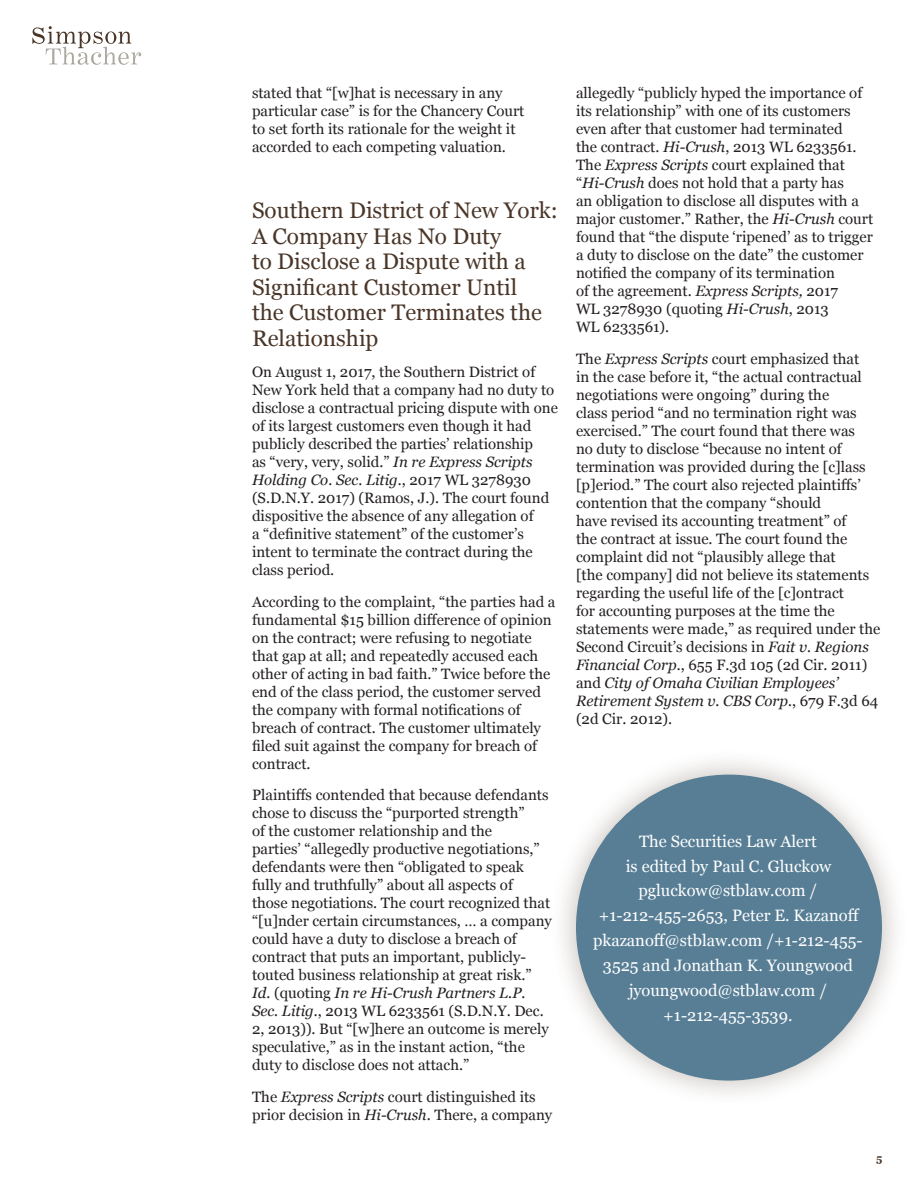
<style>
.page{position:relative;width:918px;height:1188px;background:#fff}
.page>*{position:absolute;margin:0;border:0;box-sizing:border-box;transform-origin:0 0}
.Head_Level_2{font:22.5px/25.5px "Georgia";color:#4a3628}
.t1{font:16.5px/24.9px "Georgia";color:#fff;text-align:center}
.Standard_Text{font:15px/18px "Georgia";color:#231f20}
.t2{font:700 10.5px "Georgia";color:#493728}
.s1{font-style:italic}
</style>
<div class="page">
<svg style="left:32px;top:26px;width:109px;height:39px"></svg>
<div style="left:549px;top:748px;width:360px;height:360px;background:#493728;opacity:.35"></div>
<div style="left:576px;top:775px;width:306px;height:306px;background:#577e95;border-radius:50%"></div>
<p class="Standard_Text" style="left:252px;top:84px;width:274px">stated that “[w]hat is necessary in any particular case” is for the Chancery Court to set forth its rationale for the weight it accorded to each competing valuation.</p>
<p class="Head_Level_2" style="left:252px;top:197px;width:307px">Southern District of New York:<br>A Company Has No Duty<br>to Disclose a Dispute with a<br>Significant Customer Until<br>the Customer Terminates the<br>Relationship</p>
<p class="Standard_Text" style="left:252px;top:363px;width:307px">On August 1, 2017, the Southern District of New York held that a company had no duty to disclose a contractual pricing dispute with one of its largest customers even though it had publicly described the parties’ relationship<br>as “very, very, solid.” <span class="s1">In re Express Scripts Holding Co. Sec. Litig.</span>, 2017 WL 3278930 (S.D.N.Y. 2017) (Ramos, J.). The court found dispositive the absence of any allegation of<br>a “definitive statement” of the customer’s intent to terminate the contract during the class period.</p>
<p class="Standard_Text" style="left:252px;top:592px;width:305px">According to the complaint, “the parties had a fundamental $15 billion difference of opinion on the contract; were refusing to negotiate that gap at all; and repeatedly accused each other of acting in bad faith.” Twice before the end of the class period, the customer served the company with formal notifications of breach of contract. The customer ultimately filed suit against the company for breach of contract.</p>
<p class="Standard_Text" style="left:252px;top:786px;width:301px">Plaintiffs contended that because defendants chose to discuss the “purported strength”<br>of the customer relationship and the<br>parties’ “allegedly productive negotiations,” defendants were then “obligated to speak fully and truthfully” about all aspects of those negotiations. The court recognized that “[u]nder certain circumstances, … a company could have a duty to disclose a breach of contract that puts an important, publicly&shy;touted business relationship at great risk.” <span class="s1">Id.</span> (quoting <span class="s1">In re Hi-Crush Partners L.P.<br>Sec. Litig.</span>, 2013 WL 6233561 (S.D.N.Y. Dec.<br>2, 2013)). But “[w]here an outcome is merely speculative,” as in the instant action, “the duty to disclose does not attach.”</p>
<p class="Standard_Text" style="left:252px;top:1087px;width:302px">The <span class="s1">Express Scripts</span> court distinguished its prior decision in <span class="s1">Hi-Crush</span>. There, a company</p>
<p class="Standard_Text" style="left:576px;top:84px;width:299px">allegedly “publicly hyped the importance of its relationship” with one of its customers even after that customer had terminated<br>the contract. <span class="s1">Hi-Crush</span>, 2013 WL 6233561.<br>The <span class="s1">Express Scripts</span> court explained that “<span class="s1">Hi-Crush</span> does not hold that a party has<br>an obligation to disclose all disputes with a major customer.” Rather, the <span class="s1">Hi-Crush</span> court found that “the dispute ‘ripened’ as to trigger a duty to disclose on the date” the customer notified the company of its termination<br>of the agreement. <span class="s1">Express Scripts,</span> 2017<br>WL 3278930 (quoting <span class="s1">Hi-Crush</span>, 2013<br>WL 6233561).</p>
<p class="Standard_Text" style="left:576px;top:349px;width:306px">The <span class="s1">Express Scripts</span> court emphasized that<br>in the case before it, “the actual contractual negotiations were ongoing” during the<br>class period “and no termination right was exercised.” The court found that there was<br>no duty to disclose “because no intent of termination was provided during the [c]lass [p]eriod.” The court also rejected plaintiffs’ contention that the company “should<br>have revised its accounting treatment” of<br>the contract at issue. The court found the complaint did not “plausibly allege that<br>[the company] did not believe its statements regarding the useful life of the [c]ontract<br>for accounting purposes at the time the statements were made,” as required under the Second Circuit’s decisions in <span class="s1">Fait v. Regions Financial Corp.</span>, 655 F.3d 105 (2d Cir. 2011) and <span class="s1">City of Omaha Civilian Employees’ Retirement System v. CBS Corp.</span>, 679 F.3d 64 (2d Cir. 2012).</p>
<p class="t1" style="left:593px;top:828px;width:271px">The Securities Law Alert<br>is edited by Paul C. Gluckow pgluckow@stblaw.com / +1-212-455-2653, Peter E. Kazanoff pkazanoff@stblaw.com /+1-212-455-<br>3525 and Jonathan K. Youngwood jyoungwood@stblaw.com / +1-212-455-3539.</p>
<p class="t2" style="left:876px;top:1151px;width:8px">5</p>
</div>
